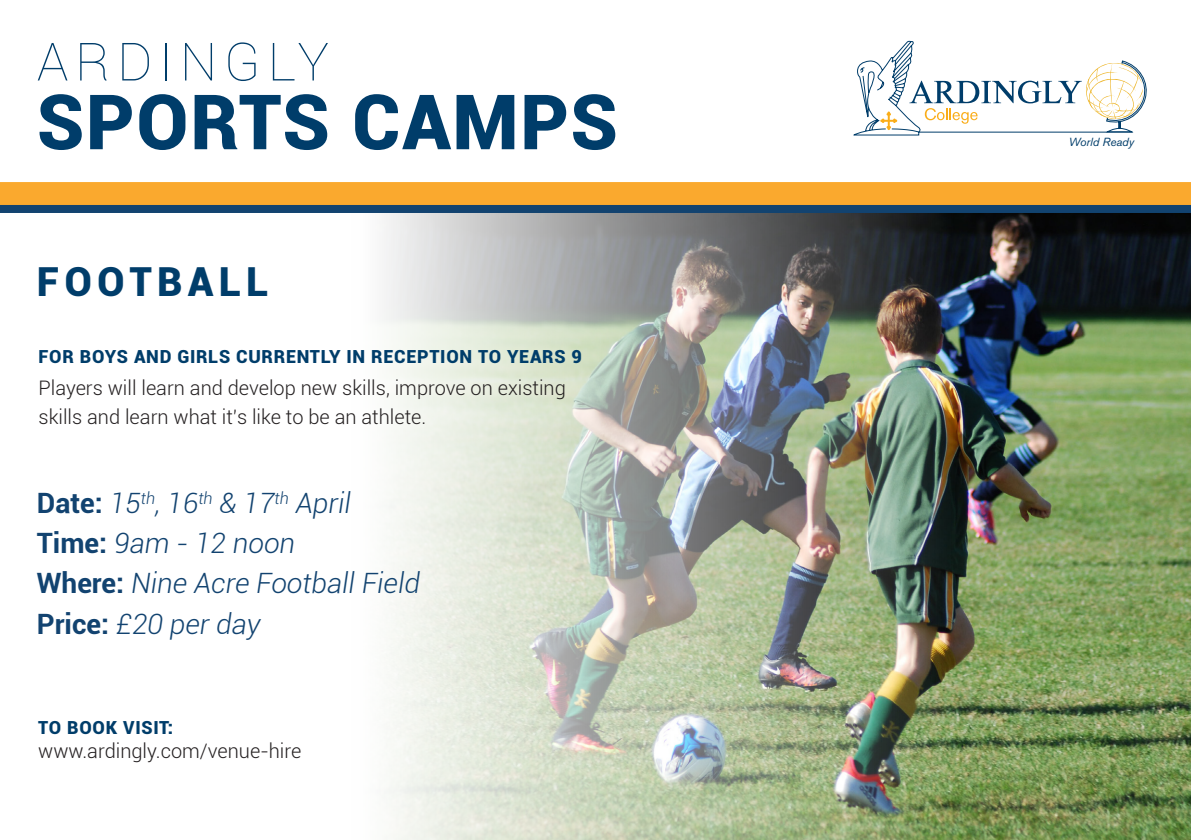
<style>
.page{position:relative;width:1191px;height:840px;background:#fff}
.page>*{position:absolute;margin:0;border:0;box-sizing:border-box;transform-origin:0 0}
.t1{font:900 76.2px "Roboto";letter-spacing:.02em;color:#003d6a}
.t2{font:100 52.6px "Roboto";letter-spacing:.13em;color:#003d6a}
.t3{font:900 40px "Roboto";letter-spacing:.13em;color:#003d6a}
.t4{font:italic 300 28px "Roboto";color:#124370}
.Blue_Heading{font:300 20px/28.8px "Roboto";color:#231f20}
.Blue_Heading-2{font:900 18px "Roboto";letter-spacing:.04em;color:#003d6a}
.t5{font:italic 11.6px "Akzidenz Grotesk BQ";color:#003d6a}
.s1{font-weight:700;font-style:normal}
</style>
<div class="page">
<img style="left:384px;top:213px;width:807px;height:626px">
<div style="left:0;top:182px;width:1191px;height:24px;background:#faa92e"></div>
<div style="left:0;top:205px;width:1191px;height:8px;background:#124370"></div>
<svg style="left:853px;top:41px;width:294px;height:95px"></svg>
<p class="t2" style="left:37px;top:25px;width:293px">ARDINGLY</p>
<p class="t1" style="left:37px;top:68px;width:582px">SPORTS CAMPS</p>
<p class="t3" style="left:37px;top:253px;width:233px">FOOTBALL</p>
<p class="Blue_Heading-2" style="left:39px;top:344px;width:545px">FOR BOYS AND GIRLS CURRENTLY IN RECEPTION TO YEARS 9</p>
<p class="Blue_Heading" style="left:39px;top:373px;width:529px">Players will learn and develop new skills, improve on existing skills and learn what it’s like to be an athlete.</p>
<p class="t4" style="left:37px;top:483px;width:315px"><span class="s1">Date:</span> 15<sup>th</sup>, 16<sup>th</sup> &amp; 17<sup>th</sup> April</p>
<p class="t4" style="left:37px;top:523px;width:260px"><span class="s1">Time:</span> 9am - 12 noon</p>
<p class="t4" style="left:37px;top:563px;width:384px"><span class="s1">Where:</span> Nine Acre Football Field</p>
<p class="t4" style="left:37px;top:603px;width:225px"><span class="s1">Price:</span> £20 per day</p>
<p class="Blue_Heading-2" style="left:38px;top:714px;width:136px">TO BOOK VISIT:</p>
<p class="Blue_Heading" style="left:38px;top:735px;width:264px">www.ardingly.com/venue-hire</p>
<p class="t5" style="left:1069px;top:135px;width:67px">World Ready</p>
</div>
